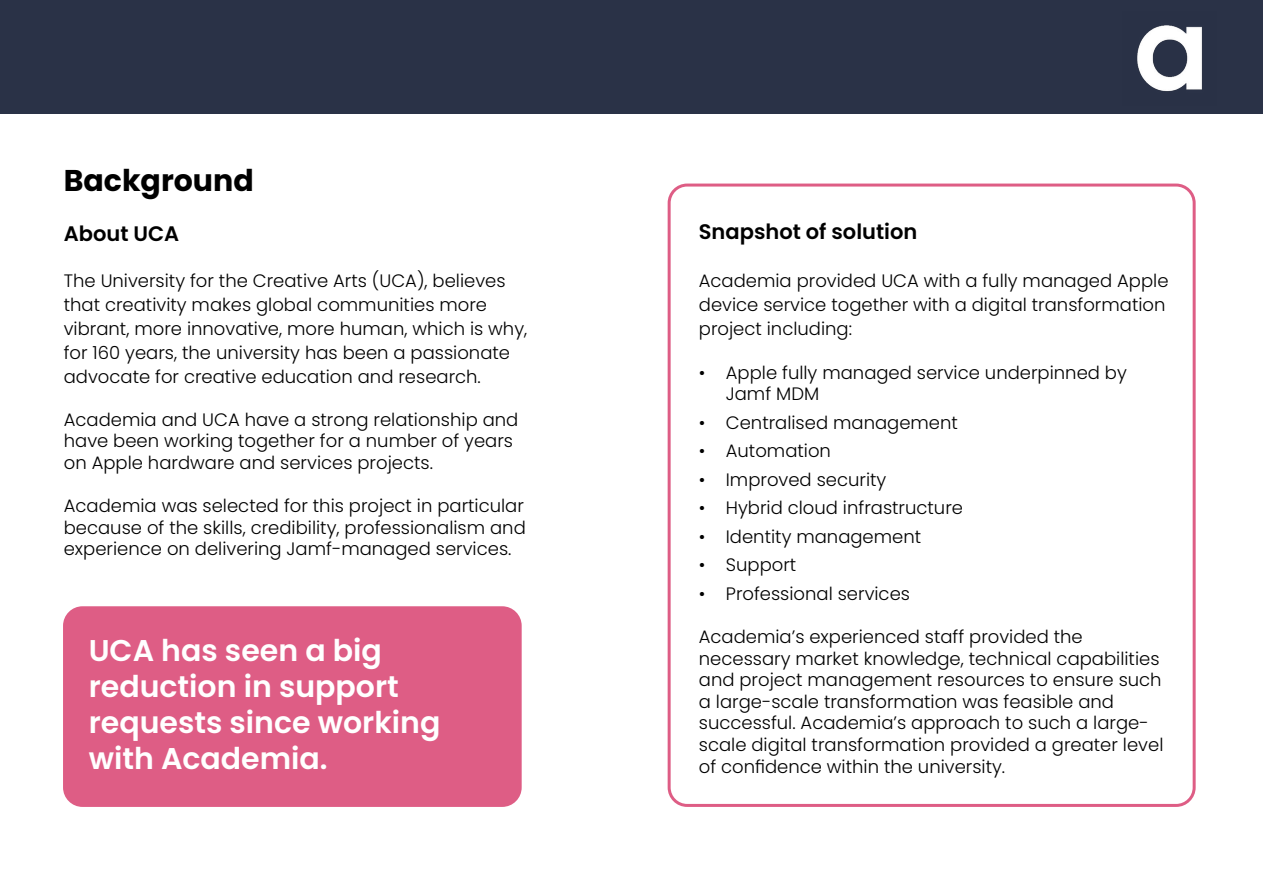
<style>
.page{position:relative;width:1263px;height:893px;background:#fff}
.page>*{position:absolute;margin:0;border:0;box-sizing:border-box;transform-origin:0 0}
.t1{font:600 30px/36px "Poppins";color:#fff}
.t2{font:700 30px "Poppins";color:#000}
.t3{font:600 21px "Poppins";color:#000}
.t4{font:300 18px/21.6px "Poppins";color:#000}
</style>
<div class="page">
<div style="left:0;top:0;width:1263px;height:114px;background:#2a3247"></div>
<img style="left:1137px;top:25px;width:65px;height:67px">
<div style="left:65px;top:608px;width:455px;height:197px;background:#de5d85;border-radius:18px"></div>
<div style="left:63px;top:606px;width:459px;height:201px;border:3px solid #de5d85;border-radius:18px"></div>
<div style="left:668px;top:184px;width:528px;height:623px;border:3px solid #de5d85;border-radius:18px"></div>
<h1 class="t2" style="left:64px;top:163px;width:191px">Background</h1>
<p class="t3" style="left:64px;top:221px;width:117px">About UCA</p>
<p class="t4" style="left:64px;top:268px;width:465px;line-height:24px">The University for the Creative Arts (UCA), believes that creativity makes global communities more vibrant, more innovative, more human, which is why, for 160 years, the university has been a passionate advocate for creative education and research.</p>
<p class="t4" style="left:64px;top:409px;width:456px">Academia and UCA have a strong relationship and have been working together for a number of years on Apple hardware and services projects.</p>
<p class="t4" style="left:64px;top:495px;width:464px;text-align:justify">Academia was selected for this project in particular because of the skills, credibility, professionalism and experience on delivering Jamf-managed services.</p>
<h1 class="t1" style="left:89px;top:632px;width:353px">UCA has seen a big reduction in support requests since working with Academia.</h1>
<p class="t3" style="left:699px;top:220px;width:220px">Snapshot of solution</p>
<p class="t4" style="left:699px;top:269px;width:471px;line-height:24px">Academia provided UCA with a fully managed Apple device service together with a digital transformation project including:</p>
<p class="t4" style="left:726px;top:362px;width:403px;text-indent:-27px">• Apple fully managed service underpinned by<br>Jamf MDM</p>
<p class="t4" style="left:699px;top:412px;width:261px">• Centralised management</p>
<p class="t4" style="left:699px;top:440px;width:134px">• Automation</p>
<p class="t4" style="left:699px;top:469px;width:189px">• Improved security</p>
<p class="t4" style="left:699px;top:497px;width:266px">• Hybrid cloud infrastructure</p>
<p class="t4" style="left:699px;top:526px;width:224px">• Identity management</p>
<p class="t4" style="left:699px;top:554px;width:99px">• Support</p>
<p class="t4" style="left:699px;top:583px;width:213px">• Professional services</p>
<p class="t4" style="left:699px;top:626px;width:466px">Academia’s experienced staff provided the necessary market knowledge, technical capabilities and project management resources to ensure such a large-scale transformation was feasible and successful. Academia’s approach to such a large&shy;scale digital transformation provided a greater level of confidence within the university.</p>
</div>
